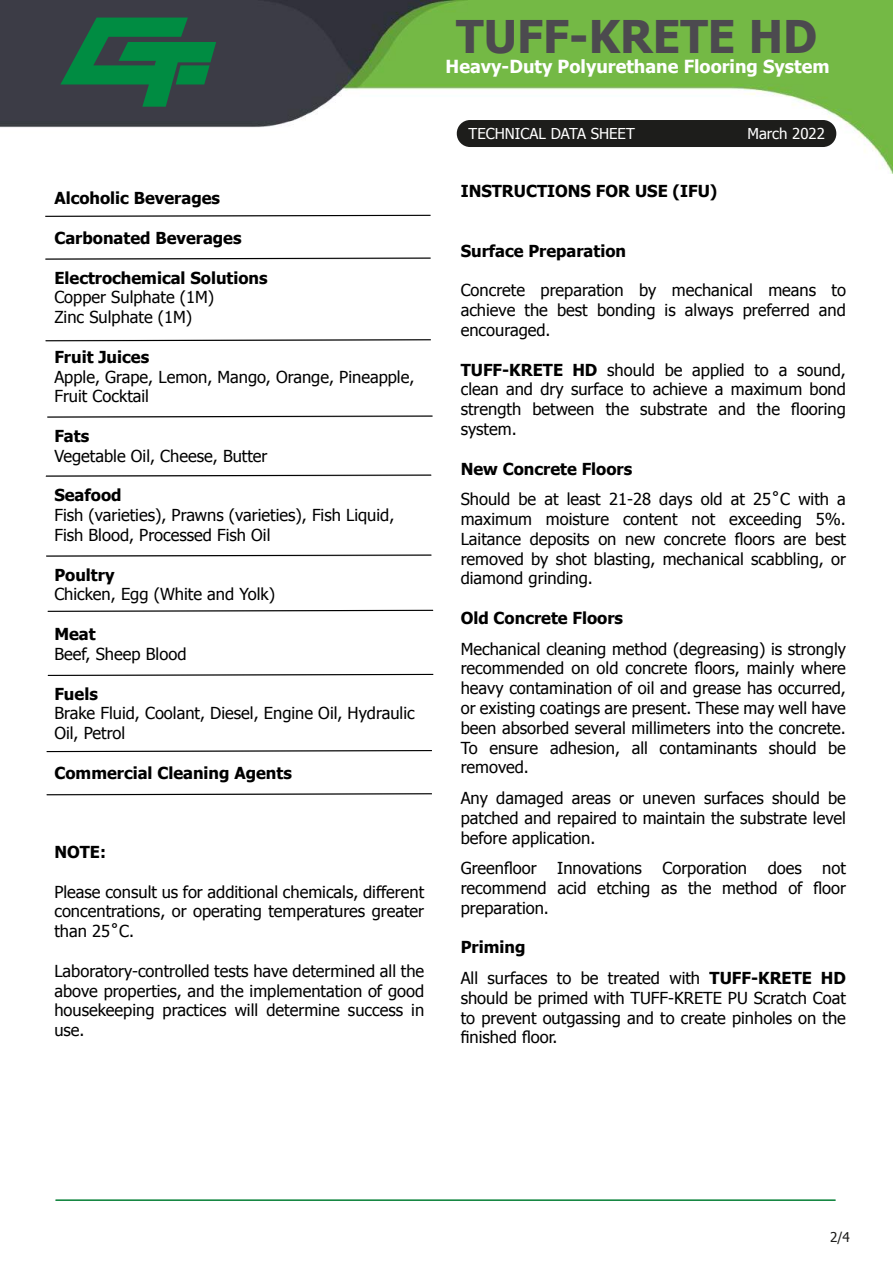
<style>
.page{position:relative;width:893px;height:1263px;background:#fff}
.page>*{position:absolute;margin:0;border:0;box-sizing:border-box;transform-origin:0 0}
.t1{font:700 45px "Tahoma";color:#4c4a4f}
.t2{font:700 18px "Tahoma";color:#fff}
.t3{font:16.5px/19.8px "Tahoma";color:#000;text-align:justify}
.t4{font:700 16.5px "Tahoma";color:#000}
.t5{font:15px "Tahoma";color:#fff}
.t6{font:13.5px "Tahoma";color:#1d1d1b}
.s1{font-weight:700}
</style>
<div class="page">
<img style="left:0;top:1px;width:893px;height:173px">
<svg style="left:60px;top:18px;width:156px;height:89px;background:#1b6643"></svg>
<svg style="left:45px;top:257px;width:386px;height:3px"></svg>
<svg style="left:45px;top:339px;width:386px;height:3px"></svg>
<svg style="left:47px;top:415px;width:386px;height:3px"></svg>
<svg style="left:45px;top:474px;width:387px;height:3px"></svg>
<svg style="left:46px;top:554px;width:386px;height:3px"></svg>
<svg style="left:47px;top:609px;width:387px;height:3px"></svg>
<svg style="left:47px;top:673px;width:387px;height:3px"></svg>
<svg style="left:46px;top:750px;width:386px;height:3px"></svg>
<svg style="left:45px;top:214px;width:386px;height:3px"></svg>
<svg style="left:46px;top:793px;width:386px;height:3px"></svg>
<hr style="left:55px;top:1199px;width:781px;height:2px;background:#068036">
<div style="left:457px;top:120px;width:379px;height:27px;background:#1d1d1b;border-radius:13px"></div>
<p class="t4" style="left:54px;top:187px;width:167px">Alcoholic Beverages</p>
<p class="t4" style="left:54px;top:226px;width:189px">Carbonated Beverages</p>
<p class="t4" style="left:54px;top:266px;width:215px">Electrochemical Solutions</p>
<p class="t3" style="left:54px;top:287px;width:161px">Copper Sulphate (1M)<br>Zinc Sulphate (1M)</p>
<p class="t4" style="left:54px;top:345px;width:96px">Fruit Juices</p>
<p class="t3" style="left:54px;top:366px;width:361px">Apple, Grape, Lemon, Mango, Orange, Pineapple,<br>Fruit Cocktail</p>
<p class="t4" style="left:54px;top:424px;width:36px">Fats</p>
<p class="t3" style="left:54px;top:445px;width:215px">Vegetable Oil, Cheese, Butter</p>
<p class="t4" style="left:54px;top:484px;width:69px">Seafood</p>
<p class="t3" style="left:54px;top:505px;width:341px">Fish (varieties), Prawns (varieties), Fish Liquid,<br>Fish Blood, Processed Fish Oil</p>
<p class="t4" style="left:54px;top:563px;width:62px">Poultry</p>
<p class="t3" style="left:54px;top:584px;width:222px">Chicken, Egg (White and Yolk)</p>
<p class="t4" style="left:54px;top:622px;width:43px">Meat</p>
<p class="t3" style="left:54px;top:643px;width:134px">Beef, Sheep Blood</p>
<p class="t4" style="left:54px;top:682px;width:45px">Fuels</p>
<p class="t3" style="left:54px;top:703px;width:362px">Brake Fluid, Coolant, Diesel, Engine Oil, Hydraulic<br>Oil, Petrol</p>
<p class="t4" style="left:54px;top:761px;width:239px">Commercial Cleaning Agents</p>
<p class="t4" style="left:54px;top:840px;width:53px">NOTE:</p>
<p class="t3" style="left:54px;top:881px;width:371px">Please consult us for additional chemicals, different concentrations, or operating temperatures greater than 25˚C.</p>
<p class="t3" style="left:54px;top:960px;width:371px">Laboratory-controlled tests have determined all the above properties, and the implementation of good housekeeping practices will determine success in use.</p>
<h1 class="t1" style="left:456px;top:6px;width:362px">TUFF-KRETE HD</h1>
<p class="t2" style="left:446px;top:54px;width:385px">Heavy-Duty Polyurethane Flooring System</p>
<p class="t5" style="left:469px;top:124px;width:168px">TECHNICAL DATA SHEET</p>
<p class="t5" style="left:747px;top:124px;width:79px">March 2022</p>
<p class="t4" style="left:461px;top:180px;width:258px">INSTRUCTIONS FOR USE (IFU)</p>
<p class="t4" style="left:461px;top:239px;width:167px">Surface Preparation</p>
<p class="t3" style="left:461px;top:280px;width:387px">Concrete preparation by mechanical means to achieve the best bonding is always preferred and encouraged.</p>
<p class="t3" style="left:461px;top:359px;width:387px"><span class="s1">TUFF-KRETE HD</span> should be applied to a sound, clean and dry surface to achieve a maximum bond strength between the substrate and the flooring system.</p>
<p class="t4" style="left:461px;top:457px;width:173px">New Concrete Floors</p>
<p class="t3" style="left:461px;top:488px;width:387px">Should be at least 21-28 days old at 25˚C with a maximum moisture content not exceeding 5%.<br>Laitance deposits on new concrete floors are best removed by shot blasting, mechanical scabbling, or diamond grinding.</p>
<p class="t4" style="left:461px;top:606px;width:164px">Old Concrete Floors</p>
<p class="t3" style="left:461px;top:638px;width:387px">Mechanical cleaning method (degreasing) is strongly recommended on old concrete floors, mainly where heavy contamination of oil and grease has occurred, or existing coatings are present. These may well have been absorbed several millimeters into the concrete.<br>To ensure adhesion, all contaminants should be removed.</p>
<p class="t3" style="left:461px;top:787px;width:387px">Any damaged areas or uneven surfaces should be patched and repaired to maintain the substrate level before application.</p>
<p class="t3" style="left:461px;top:857px;width:387px">Greenfloor Innovations Corporation does not recommend acid etching as the method of floor preparation.</p>
<p class="t3" style="left:461px;top:931px;width:387px;line-height:30.6px"><span class="s1">Priming<br></span>All surfaces to be treated with <span class="s1">TUFF-KRETE HD</span></p>
<p class="t3" style="left:461px;top:987px;width:387px">should be primed with TUFF-KRETE PU Scratch Coat to prevent outgassing and to create pinholes on the finished floor.</p>
<p class="t6" style="left:830px;top:1228px;width:21px">2/4</p>
</div>
